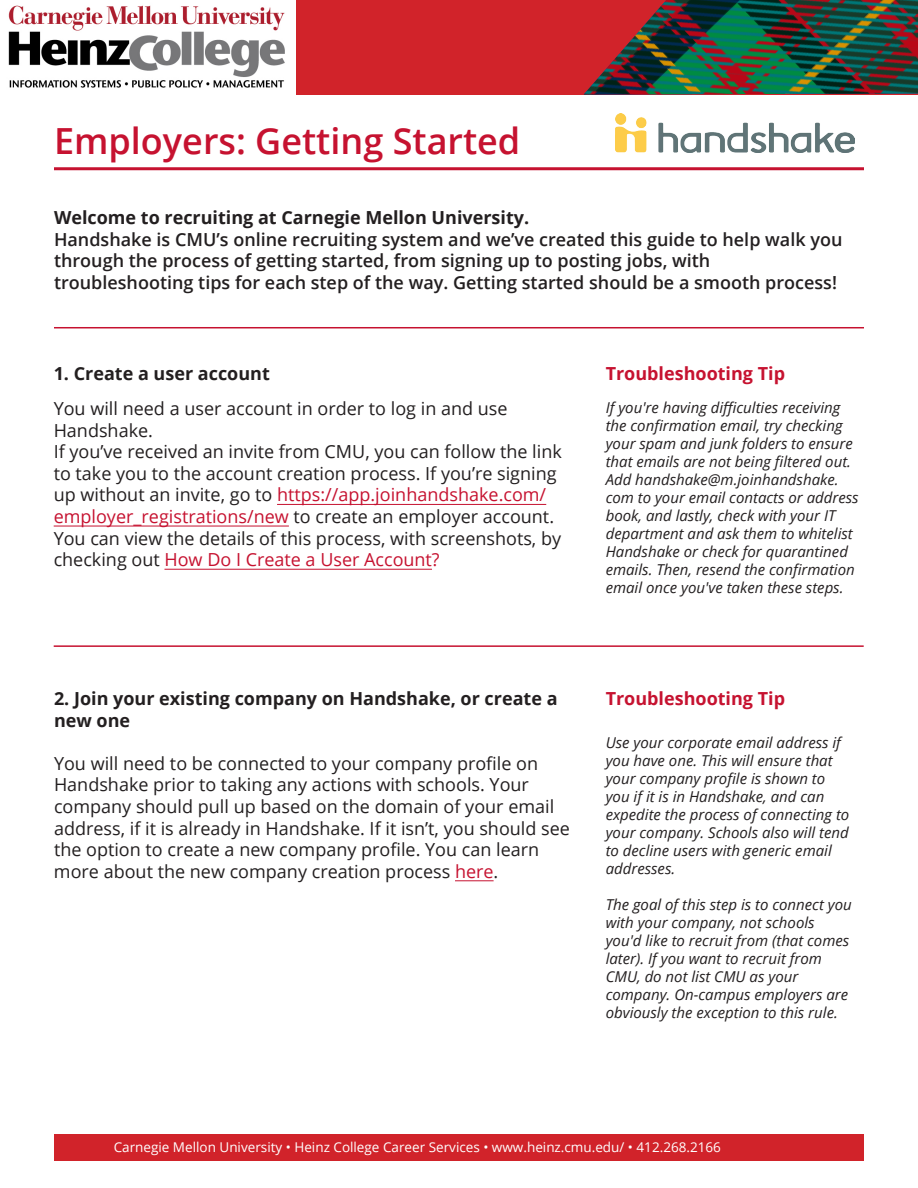
<style>
.page{position:relative;width:918px;height:1188px;background:#fff}
.page>*{position:absolute;margin:0;border:0;box-sizing:border-box;transform-origin:0 0}
.t1{font:600 36px "Open Sans";color:#c61230}
.small_title{font:18px/21.6px "Open Sans";color:#231f20}
.intro{font:600 18px/21.6px "Open Sans";color:#231f20}
.t2{font:700 18px/21.6px "Open Sans";color:#231f20}
.tip{font:700 18px "Open Sans";color:#c61230}
.small_title-2{font:700 18px "Open Sans";color:#c61230}
.small_title-3{font:italic 15px/18px "Open Sans";color:#231f20}
.tip-2{font:italic 15px/18px "Open Sans";color:#231f20}
.t3{font:13.5px "Open Sans";color:#fff}
.s1{font-weight:700}
.s2{color:#c61230}
</style>
<div class="page">
<hr style="left:54px;top:167px;width:810px;height:3px;background:#c61230">
<div style="left:0;top:0;width:918px;height:94px;background:#d1232a"></div>
<div style="left:54px;top:1134px;width:810px;height:27px;background:#d1232a"></div>
<img style="left:584px;top:0;width:334px;height:94px">
<img style="left:0;top:0;width:296px;height:94px">
<img style="left:615px;top:114px;width:240px;height:38px">
<hr style="left:54px;top:327px;width:810px;height:1px;background:#c61230">
<hr style="left:54px;top:645px;width:810px;height:2px;background:#c61230">
<hr style="left:277px;top:504px;width:269px;height:1px;background:#c61230">
<hr style="left:54px;top:526px;width:235px;height:1px;background:#c61230">
<hr style="left:164px;top:569px;width:268px;height:1px;background:#c61230">
<hr style="left:455px;top:880px;width:39px;height:1px;background:#c61230">
<p class="t1" style="left:54px;top:116px;width:468px">Employers: Getting Started</p>
<p class="intro" style="left:54px;top:207px;width:790px"><span class="s1">Welcome to recruiting at Carnegie Mellon University.<br></span>Handshake is CMU’s online recruiting system and we’ve created this guide to help walk you through the process of getting started, from signing up to posting jobs, with troubleshooting tips for each step of the way. Getting started should be a smooth process!</p>
<p class="small_title" style="left:54px;top:356px;width:455px;line-height:34.8px"><span class="s1">1. Create a user account<br></span>You will need a user account in order to log in and use</p>
<p class="small_title" style="left:54px;top:419px;width:510px">Handshake.<br>If you’ve received an invite from CMU, you can follow the link to take you to the account creation process. If you’re signing up without an invite, go to <span class="s2">https://app.joinhandshake.com/ employer_registrations/new</span> to create an employer account.<br>You can view the details of this process, with screenshots, by checking out <span class="s2">How Do I Create a User Account?</span></p>
<p class="tip" style="left:606px;top:361px;width:181px">Troubleshooting Tip</p>
<p class="tip-2" style="left:606px;top:398px;width:254px">If you're having difficulties receiving the confirmation email, try checking your spam and junk folders to ensure that emails are not being filtered out.<br>Add handshake@m.joinhandshake. com to your email contacts or address book, and lastly, check with your IT department and ask them to whitelist Handshake or check for quarantined emails. Then, resend the confirmation email once you've taken these steps.</p>
<p class="t2" style="left:54px;top:687px;width:505px">2. Join your existing company on Handshake, or create a new one</p>
<p class="small_title" style="left:54px;top:752px;width:518px">You will need to be connected to your company profile on Handshake prior to taking any actions with schools. Your company should pull up based on the domain of your email address, if it is already in Handshake. If it isn’t, you should see the option to create a new company profile. You can learn more about the new company creation process <span class="s2">here</span>.</p>
<p class="small_title-2" style="left:606px;top:686px;width:181px">Troubleshooting Tip</p>
<p class="small_title-3" style="left:606px;top:733px;width:245px">Use your corporate email address if you have one. This will ensure that your company profile is shown to you if it is in Handshake, and can expedite the process of connecting to your company. Schools also will tend to decline users with generic email addresses.</p>
<p class="small_title-3" style="left:606px;top:895px;width:248px">The goal of this step is to connect you with your company, not schools you'd like to recruit from (that comes later). If you want to recruit from CMU, do not list CMU as your company. On-campus employers are obviously the exception to this rule.</p>
<p class="t3" style="left:114px;top:1138px;width:609px">Carnegie Mellon University • Heinz College Career Services • www.heinz.cmu.edu/ • 412.268.2166</p>
</div>
